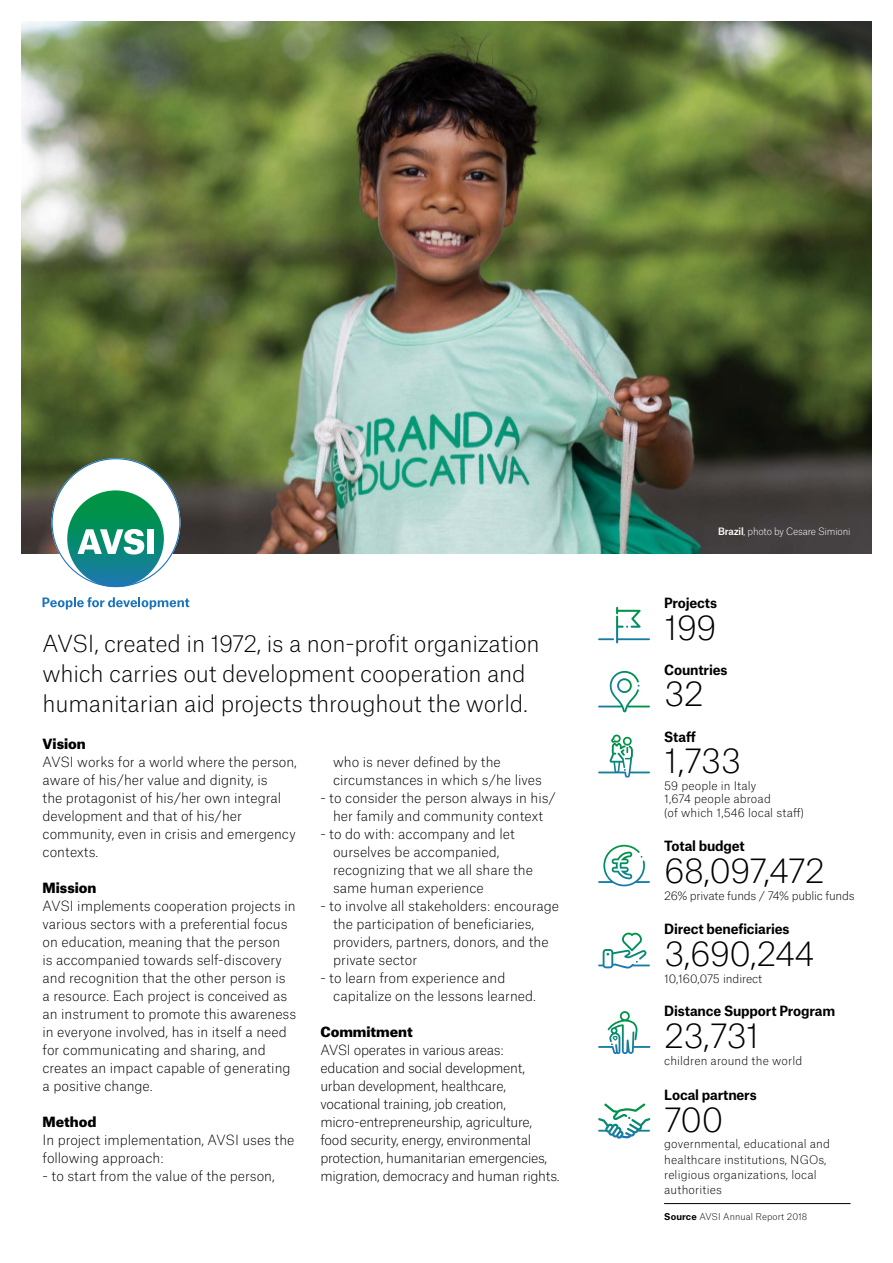
<style>
.page{position:relative;width:893px;height:1263px;background:#fff}
.page>*{position:absolute;margin:0;border:0;box-sizing:border-box;transform-origin:0 0}
.t1{font:100 33px "Atlas Grotesk";letter-spacing:-.02em;color:#000}
.t2{font:100 22.5px/30px "Atlas Grotesk";letter-spacing:-.01em;color:#000}
.t3{font:100 13.5px/18px "Atlas Grotesk";color:#000}
.t4{font:100 13.5px/18px "Atlas Grotesk";letter-spacing:-.02em;color:#000}
.t5{font:700 13.5px "Atlas Grotesk";letter-spacing:-.01em;color:#000}
.t6{font:900 13.5px "Atlas Grotesk";color:#000}
.t7{font:100 11.55px/15.3px "Atlas Grotesk";letter-spacing:.01em;color:#000}
.t8{font:100 11.55px "Atlas Grotesk";letter-spacing:-.02em;color:#000}
.t9{font:100 11.55px "Atlas Grotesk";letter-spacing:-.01em;color:#000}
.t10{font:100 9.75px "Atlas Grotesk";letter-spacing:-.02em;color:#fff}
.t11{font:100 9px "Atlas Grotesk";letter-spacing:.005em;color:#000}
.s1{font-weight:500}
.s2{font-weight:700}
</style>
<div class="page">
<img style="left:21px;top:21px;width:851px;height:533px">
<svg style="left:52px;top:458px;width:128px;height:129px"></svg>
<div style="left:147px;top:529px;width:7px;height:25px;background:#fff"></div>
<svg style="left:43px;top:597px;width:146px;height:12px"></svg>
<svg style="left:598px;top:607px;width:52px;height:36px"></svg>
<svg style="left:598px;top:1011px;width:52px;height:43px"></svg>
<svg style="left:598px;top:932px;width:52px;height:36px"></svg>
<svg style="left:598px;top:1103px;width:52px;height:36px"></svg>
<svg style="left:598px;top:734px;width:52px;height:44px"></svg>
<svg style="left:598px;top:845px;width:52px;height:41px"></svg>
<svg style="left:598px;top:671px;width:52px;height:41px"></svg>
<hr style="left:664px;top:1203px;width:186px;height:1px;background:#000">
<h2 class="t2" style="left:43px;top:626px;width:499px">AVSI, created in 1972, is a non-profit organization which carries out development cooperation and humanitarian aid projects throughout the world.</h2>
<p class="t6" style="left:43px;top:732px;width:45px">Vision</p>
<p class="t3" style="left:43px;top:751px;width:256px">AVSI works for a world where the person, aware of his/her value and dignity, is<br>the protagonist of his/her own integral development and that of his/her community, even in crisis and emergency contexts.</p>
<p class="t6" style="left:43px;top:876px;width:55px">Mission</p>
<p class="t3" style="left:43px;top:895px;width:255px">AVSI implements cooperation projects in various sectors with a preferential focus on education, meaning that the person<br>is accompanied towards self-discovery and recognition that the other person is a resource. Each project is conceived as an instrument to promote this awareness in everyone involved, has in itself a need for communicating and sharing, and creates an impact capable of generating a positive change.</p>
<p class="t6" style="left:43px;top:1110px;width:55px">Method</p>
<p class="t3" style="left:43px;top:1129px;width:253px">In project implementation, AVSI uses the following approach:</p>
<p class="t3" style="left:43px;top:1165px;width:234px">- to start from the value of the person,</p>
<p class="t3" style="left:333px;top:752px;width:210px">who is never defined by the circumstances in which s/he lives</p>
<p class="t3" style="left:320px;top:788px;width:237px;text-align:center">- to consider the person always in his/ her family and community context</p>
<p class="t3" style="left:333px;top:824px;width:201px;text-indent:-13px">- to do with: accompany and let ourselves be accompanied, recognizing that we all share the same human experience</p>
<p class="t3" style="left:333px;top:896px;width:228px;text-indent:-13px">- to involve all stakeholders: encourage the participation of beneficiaries, providers, partners, donors, and the private sector</p>
<p class="t3" style="left:333px;top:968px;width:204px;text-indent:-13px">- to learn from experience and capitalize on the lessons learned.</p>
<p class="t6" style="left:320px;top:1021px;width:94px">Commitment</p>
<p class="t4" style="left:320px;top:1040px;width:241px">AVSI operates in various areas: education and social development, urban development, healthcare, vocational training, job creation, micro-entrepreneurship, agriculture, food security, energy, environmental protection, humanitarian emergencies, migration, democracy and human rights.</p>
<p class="t10" style="left:718px;top:524px;width:134px"><span class="s1">Brazil</span>, photo by Cesare Simioni</p>
<p class="t5" style="left:664px;top:592px;width:54px">Projects</p>
<h1 class="t1" style="left:664px;top:602px;width:54px">199</h1>
<p class="t5" style="left:664px;top:658px;width:65px">Countries</p>
<h1 class="t1" style="left:664px;top:668px;width:41px">32</h1>
<p class="t5" style="left:664px;top:725px;width:33px">Staff</p>
<h1 class="t1" style="left:664px;top:735px;width:78px">1,733</h1>
<p class="t7" style="left:664px;top:778px;width:141px;line-height:13.5px">59 people in Italy<br>1,674 people abroad<br>(of which 1,546 local staff)</p>
<p class="t5" style="left:664px;top:835px;width:82px">Total budget</p>
<h1 class="t1" style="left:664px;top:845px;width:162px">68,097,472</h1>
<p class="t8" style="left:664px;top:886px;width:192px">26% private funds / 74% public funds</p>
<p class="t5" style="left:664px;top:918px;width:127px">Direct beneficiaries</p>
<h1 class="t1" style="left:664px;top:928px;width:152px">3,690,244</h1>
<p class="t5" style="left:664px;top:1000px;width:172px">Distance Support Program</p>
<h1 class="t1" style="left:664px;top:1010px;width:97px">23,731</h1>
<p class="t7" style="left:664px;top:1052px;width:140px">children around the world</p>
<p class="t5" style="left:664px;top:1084px;width:94px">Local partners</p>
<h1 class="t1" style="left:664px;top:1094px;width:61px">700</h1>
<p class="t7" style="left:664px;top:1135px;width:167px">governmental, educational and healthcare institutions, NGOs, religious organizations, local authorities</p>
<p class="t11" style="left:664px;top:1210px;width:145px"><span class="s2">Source</span> AVSI Annual Report 2018</p>
<p class="t9" style="left:664px;top:969px;width:100px">10,160,075 indirect</p>
</div>
